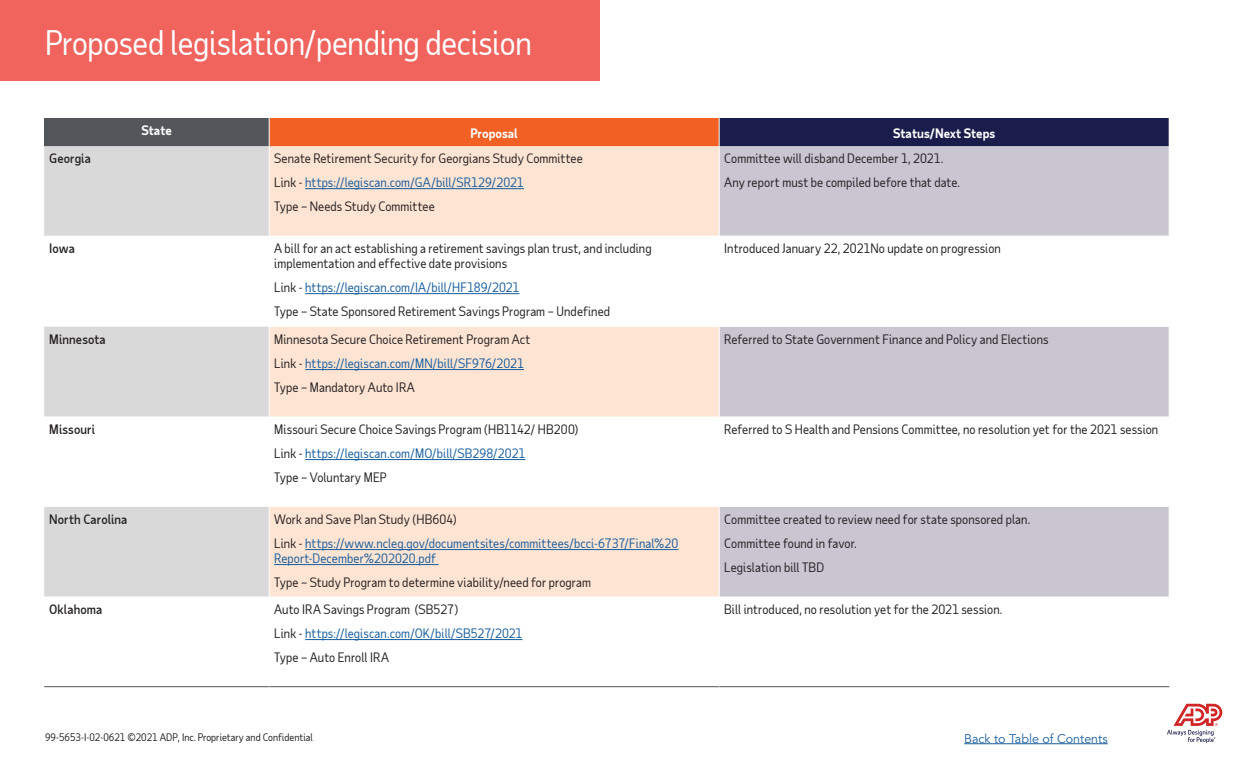
<style>
.page{position:relative;width:1260px;height:765px;background:#fff}
.page>*{position:absolute;margin:0;border:0;box-sizing:border-box;transform-origin:0 0}
.t1{font:32.5px "Taub Sans";letter-spacing:-.01em;color:#fff}
._2019_-_table_text{font:12.5px/15px "Taub Sans";letter-spacing:.01em;color:#231f20}
._2019_-_table_text-2{font:12.5px/15px "Taub Sans";letter-spacing:.01em;color:#175d9e}
._2019_-_Table_Text_B{font:500 12.5px "Taub Sans";letter-spacing:.01em;color:#231f20}
.t2{font:700 12.5px "Taub Sans";color:#fff}
.t3{font:12.5px "Avenir LT Std";color:#175d9e}
.t4{font:10px "Taub Sans";color:#231f20}
.s1{color:#231f20}
</style>
<div class="page">
<svg style="left:1167px;top:704px;width:55px;height:39px"></svg>
<div style="left:44px;top:118px;width:225px;height:28px;background:#53565a"></div>
<div style="left:269px;top:118px;width:450px;height:28px;background:#f26024"></div>
<div style="left:719px;top:118px;width:450px;height:28px;background:#1a1d4c"></div>
<svg style="left:44px;top:146px;width:225px;height:271px;fill:#dad9da"></svg>
<div style="left:270px;top:146px;width:449px;height:271px;background:#fee4d3"></div>
<div style="left:720px;top:146px;width:449px;height:271px;background:#c9c6d2"></div>
<svg style="left:270px;top:236px;width:899px;height:91px"></svg>
<svg style="left:44px;top:459px;width:1125px;height:138px"></svg>
<svg style="left:269px;top:118px;width:1px;height:28px"></svg>
<svg style="left:719px;top:118px;width:1px;height:28px"></svg>
<hr style="left:269px;top:686px;width:450px;height:1px;background:#53565a">
<hr style="left:719px;top:686px;width:451px;height:1px;background:#53565a">
<hr style="left:44px;top:686px;width:225px;height:1px;background:#53565a">
<hr style="left:269px;top:417px;width:1px;height:90px;background:#fff">
<hr style="left:719px;top:417px;width:1px;height:90px;background:#fff">
<hr style="left:269px;top:507px;width:1px;height:90px;background:#fff">
<hr style="left:719px;top:507px;width:1px;height:90px;background:#fff">
<hr style="left:719px;top:236px;width:1px;height:91px;background:#fff">
<hr style="left:305px;top:188px;width:219px;height:1px;background:#175d9e">
<hr style="left:305px;top:293px;width:215px;height:1px;background:#175d9e">
<hr style="left:305px;top:369px;width:219px;height:1px;background:#175d9e">
<hr style="left:305px;top:459px;width:220px;height:1px;background:#175d9e">
<hr style="left:305px;top:549px;width:373px;height:1px;background:#175d9e">
<hr style="left:274px;top:564px;width:165px;height:1px;background:#175d9e">
<hr style="left:305px;top:639px;width:217px;height:1px;background:#175d9e">
<div style="left:0;top:0;width:599px;height:80px;background:#f1635d"></div>
<hr style="left:964px;top:743px;width:144px;height:1px;background:#175d9e">
<p class="t1" style="left:45px;top:22px;width:488px">Proposed legislation/pending decision</p>
<p class="t2" style="left:141px;top:123px;width:32px">State</p>
<p class="t2" style="left:470px;top:125px;width:49px">Proposal</p>
<p class="t2" style="left:893px;top:125px;width:104px">Status/Next Steps</p>
<p class="_2019_-_Table_Text_B" style="left:49px;top:151px;width:43px">Georgia</p>
<p class="_2019_-_table_text" style="left:274px;top:151px;width:310px">Senate Retirement Security for Georgians Study Committee</p>
<p class="_2019_-_table_text-2" style="left:274px;top:175px;width:251px"><span class="s1">Link -</span> https://legiscan.com/GA/bill/SR129/2021</p>
<p class="_2019_-_table_text" style="left:274px;top:198px;width:162px">Type – Needs Study Committee</p>
<p class="_2019_-_Table_Text_B" style="left:49px;top:241px;width:27px">Iowa</p>
<p class="_2019_-_table_text" style="left:274px;top:241px;width:379px">A bill for an act establishing a retirement savings plan trust, and including implementation and effective date provisions</p>
<p class="_2019_-_table_text-2" style="left:274px;top:280px;width:247px"><span class="s1">Link -</span> https://legiscan.com/IA/bill/HF189/2021</p>
<p class="_2019_-_table_text" style="left:274px;top:303px;width:337px">Type – State Sponsored Retirement Savings Program – Undefined</p>
<p class="_2019_-_Table_Text_B" style="left:49px;top:331px;width:58px">Minnesota</p>
<p class="_2019_-_table_text" style="left:274px;top:332px;width:258px">Minnesota Secure Choice Retirement Program Act</p>
<p class="_2019_-_table_text-2" style="left:274px;top:356px;width:251px"><span class="s1">Link -</span> https://legiscan.com/MN/bill/SF976/2021</p>
<p class="_2019_-_table_text" style="left:274px;top:379px;width:142px">Type – Mandatory Auto IRA</p>
<p class="_2019_-_Table_Text_B" style="left:49px;top:421px;width:47px">Missouri</p>
<p class="_2019_-_table_text" style="left:274px;top:422px;width:306px">Missouri Secure Choice Savings Program (HB1142/ HB200)</p>
<p class="_2019_-_table_text-2" style="left:274px;top:446px;width:253px"><span class="s1">Link -</span> https://legiscan.com/MO/bill/SB298/2021</p>
<p class="_2019_-_table_text" style="left:274px;top:469px;width:114px">Type – Voluntary MEP</p>
<p class="_2019_-_Table_Text_B" style="left:49px;top:511px;width:80px">North Carolina</p>
<p class="_2019_-_table_text" style="left:274px;top:512px;width:184px">Work and Save Plan Study (HB604)</p>
<p class="_2019_-_table_text-2" style="left:274px;top:536px;width:406px"><span class="s1">Link -</span> https://www.ncleg.gov/documentsites/committees/bcci-6737/Final%20<br>Report-December%202020.pdf</p>
<p class="_2019_-_table_text" style="left:274px;top:574px;width:318px">Type – Study Program to determine viability/need for program</p>
<p class="_2019_-_Table_Text_B" style="left:49px;top:601px;width:55px">Oklahoma</p>
<p class="_2019_-_table_text" style="left:274px;top:602px;width:186px">Auto IRA Savings Program (SB527)</p>
<p class="_2019_-_table_text-2" style="left:274px;top:626px;width:250px"><span class="s1">Link -</span> https://legiscan.com/OK/bill/SB527/2021</p>
<p class="_2019_-_table_text" style="left:274px;top:649px;width:116px">Type – Auto Enroll IRA</p>
<p class="t4" style="left:45px;top:731px;width:269px">99-5653-I-02-0621 ©2021 ADP, Inc. Proprietary and Confidential</p>
<p class="_2019_-_table_text" style="left:724px;top:151px;width:221px">Committee will disband December 1, 2021.</p>
<p class="_2019_-_table_text" style="left:724px;top:175px;width:237px">Any report must be compiled before that date.</p>
<p class="_2019_-_table_text" style="left:724px;top:241px;width:278px">Introduced January 22, 2021No update on progression</p>
<p class="_2019_-_table_text" style="left:724px;top:332px;width:326px">Referred to State Government Finance and Policy and Elections</p>
<p class="_2019_-_table_text" style="left:724px;top:422px;width:436px">Referred to S Health and Pensions Committee, no resolution yet for the 2021 session</p>
<p class="_2019_-_table_text" style="left:724px;top:512px;width:308px">Committee created to review need for state sponsored plan.</p>
<p class="_2019_-_table_text" style="left:724px;top:536px;width:134px">Committee found in favor.</p>
<p class="_2019_-_table_text" style="left:724px;top:559px;width:102px">Legislation bill TBD</p>
<p class="_2019_-_table_text" style="left:724px;top:602px;width:280px">Bill introduced, no resolution yet for the 2021 session.</p>
<p class="t3" style="left:964px;top:731px;width:145px">Back to Table of Contents</p>
</div>
